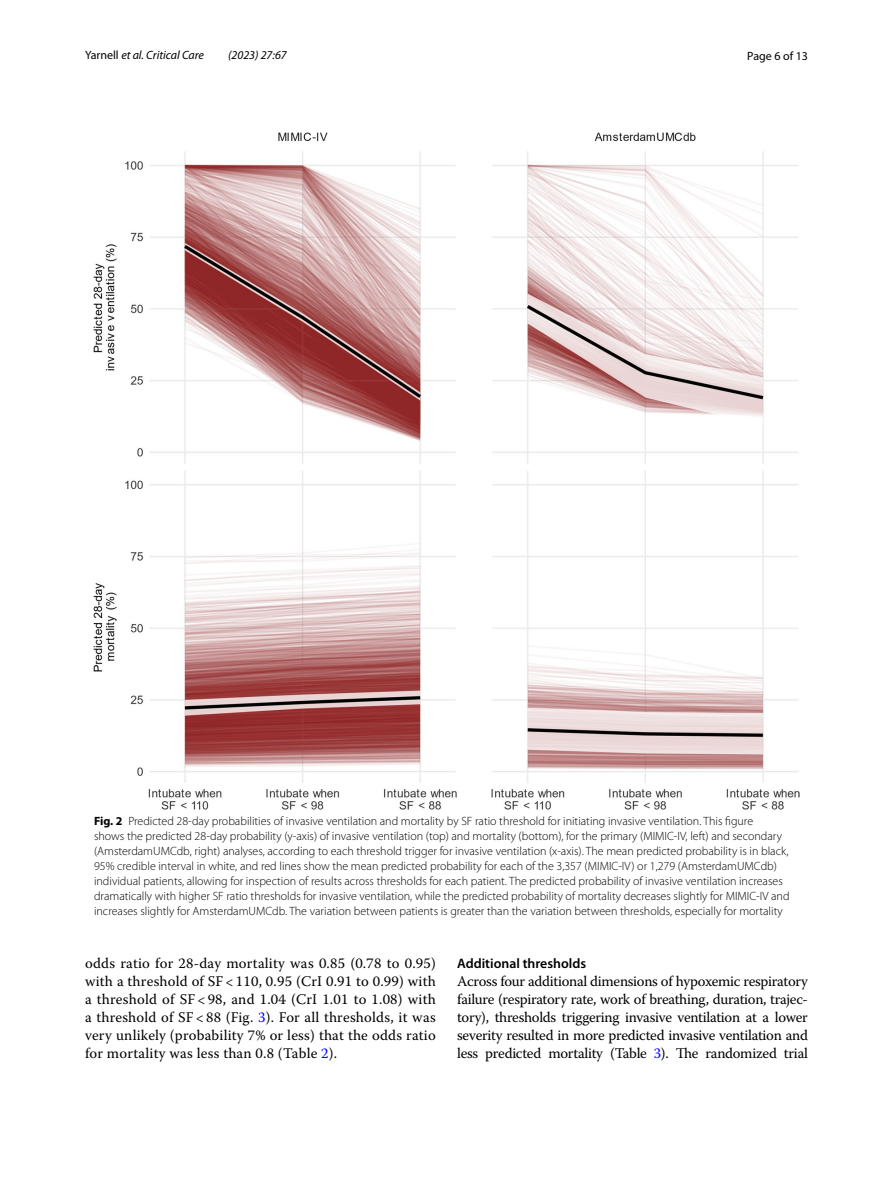
<style>
.page{position:relative;width:893px;height:1187px;background:#fff}
.page>*{position:absolute;margin:0;border:0;box-sizing:border-box;transform-origin:0 0}
.t1{font:14.7px/18px "Warnock Pro";letter-spacing:-.005em;color:#000;text-align:justify}
.t2{font:600 13.8px "Myriad Pro";color:#000}
.t3{font:300 12px/15px "Myriad Pro";color:#000}
.t4{font:italic 12px "Myriad Pro";color:#000}
.t5{font:12px "Myriad Pro";color:#000}
.s1{font-style:normal}
.s2{font-weight:700}
.s3{color:#00f}
</style>
<div class="page">
<img style="left:94px;top:133px;width:705px;height:676px">
<p class="t4" style="left:85px;top:48px;width:121px"><span class="s1">Yarnell</span> et al. Critical Care</p>
<p class="t4" style="left:228px;top:48px;width:60px">(2023) 27:67</p>
<p class="t5" style="left:747px;top:48px;width:62px">Page 6 of 13</p>
<p class="t3" style="left:94px;top:813px;width:697px"><span class="s2">Fig. 2</span> Predicted 28-day probabilities of invasive ventilation and mortality by SF ratio threshold for initiating invasive ventilation. This figure<br>shows the predicted 28-day probability (y-axis) of invasive ventilation (top) and mortality (bottom), for the primary (MIMIC-IV, left) and secondary (AmsterdamUMCdb, right) analyses, according to each threshold trigger for invasive ventilation (x-axis). The mean predicted probability is in black, 95% credible interval in white, and red lines show the mean predicted probability for each of the 3,357 (MIMIC-IV) or 1,279 (AmsterdamUMCdb) individual patients, allowing for inspection of results across thresholds for each patient. The predicted probability of invasive ventilation increases dramatically with higher SF ratio thresholds for invasive ventilation, while the predicted probability of mortality decreases slightly for MIMIC-IV and increases slightly for AmsterdamUMCdb. The variation between patients is greater than the variation between thresholds, especially for mortality</p>
<p class="t1" style="left:85px;top:953px;width:352px">odds ratio for 28-day mortality was 0.85 (0.78 to 0.95) with a threshold of SF &lt; 110, 0.95 (CrI 0.91 to 0.99) with a threshold of SF &lt; 98, and 1.04 (CrI 1.01 to 1.08) with a threshold of SF &lt; 88 (Fig. <span class="s3">3</span>). For all thresholds, it was very unlikely (probability 7% or less) that the odds ratio for mortality was less than 0.8 (Table <span class="s3">2</span>).</p>
<p class="t2" style="left:457px;top:954px;width:131px">Additional thresholds</p>
<p class="t1" style="left:457px;top:971px;width:352px">Across four additional dimensions of hypoxemic respiratory failure (respiratory rate, work of breathing, duration, trajec&shy;tory), thresholds triggering invasive ventilation at a lower severity resulted in more predicted invasive ventilation and less predicted mortality (Table <span class="s3">3</span>). The randomized trial</p>
</div>
